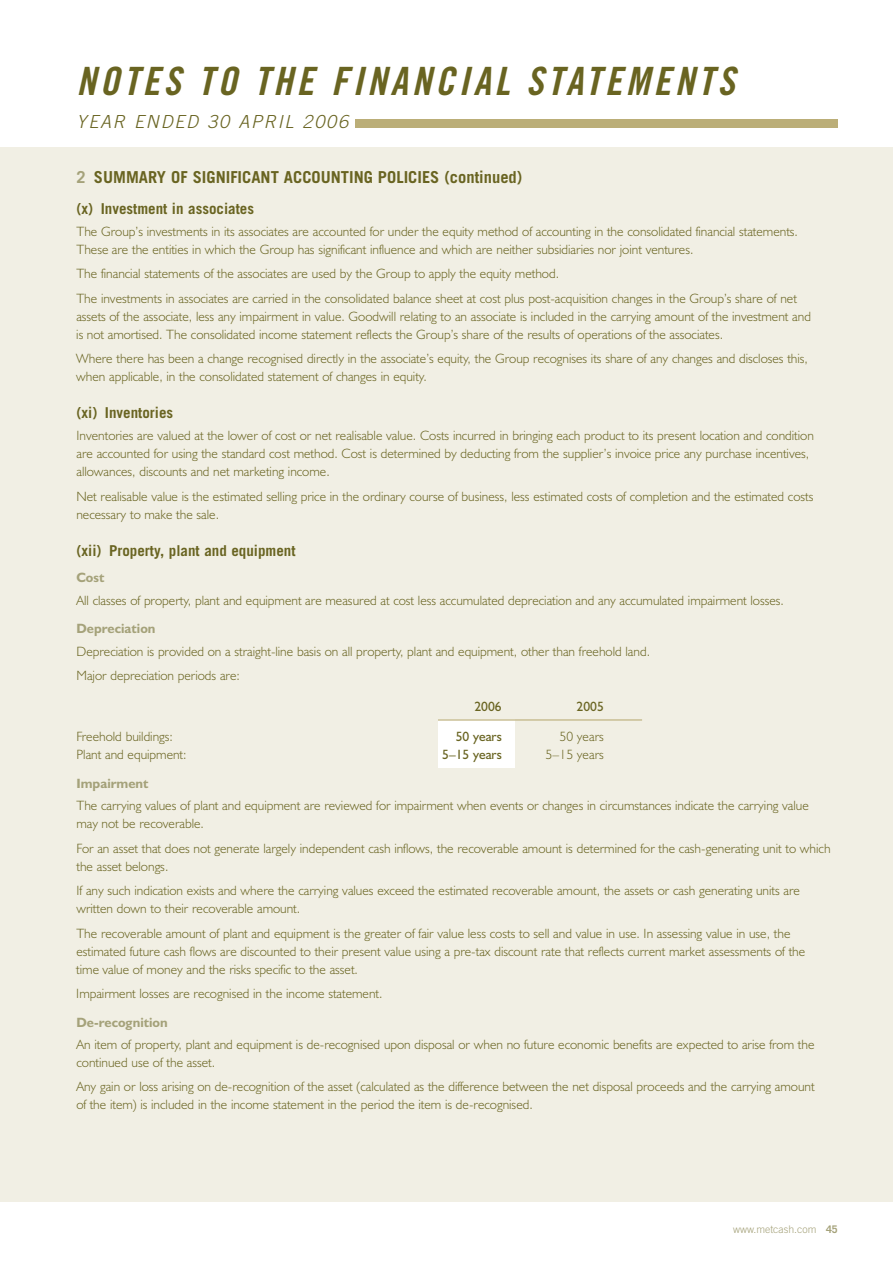
<style>
.page{position:relative;width:893px;height:1263px;background:#fff}
.page>*{position:absolute;margin:0;border:0;box-sizing:border-box;transform-origin:0 0}
.t1{font:39px "Trade Gothic Bold Cond Twenty Obl";letter-spacing:.1em;color:#696421}
.t2{font:italic 300 18px "Trade Gothic";letter-spacing:.1em;color:#696421}
.t3{font:700 16.5px "Trade Gothic";color:#696421}
.t4{font:700 15px "Trade Gothic";color:#696421}
.t5{font:300 13.5px/18px "Humanist 521 BT";color:#696421}
.t6{font:700 13.5px "Humanist 521 BT";color:#a5a27a}
.t7{font:13.5px "Humanist 521 BT";color:#696421}
.t8{font:300 10.5px "Trade Gothic";color:#a5a27a}
.s1{color:#a5a27a}
.s2{font-weight:700}
</style>
<div class="page">
<div style="left:0;top:147px;width:893px;height:1054px;background:#f1efe4"></div>
<div style="left:355px;top:119px;width:483px;height:9px;background:#bbae78"></div>
<div style="left:438px;top:720px;width:76px;height:48px;background:#fff"></div>
<hr style="left:438px;top:719px;width:204px;height:2px;background:#c9be93">
<h1 class="t1" style="left:77px;top:57px;width:660px">NOTES TO THE FINANCIAL STATEMENTS</h1>
<h2 class="t2" style="left:77px;top:110px;width:273px">YEAR ENDED 30 APRIL 2006</h2>
<p class="t3" style="left:77px;top:167px;width:447px"><span class="s1">2</span> Summary of significant accounting polici es (continued)</p>
<p class="t4" style="left:77px;top:199px;width:179px">(x) Investment in associates</p>
<p class="t5" style="left:76px;top:222px;width:723px">The Group’s investments in its associates are accounted for under the equity method of accounting in the consolidated financial statements.<br>These are the entities in which the Group has significant influence and which are neither subsidiaries nor joint ventures.</p>
<p class="t5" style="left:76px;top:261px;width:722px;line-height:24.5px">The financial statements of the associates are used by the Group to apply the equity method.<br>The investments in associates are carried in the consolidated balance sheet at cost plus post-acquisition changes in the Group’s share of net</p>
<p class="t5" style="left:76px;top:307px;width:736px">assets of the associate, less any impairment in value. Goodwill relating to an associate is included in the carrying amount of the investment and is not amortised. The consolidated income statement reflects the Group’s share of the results of operations of the associates.</p>
<p class="t5" style="left:76px;top:349px;width:733px">Where there has been a change recognised directly in the associate’s equity, the Group recognises its share of any changes and discloses this, when applicable, in the consolidated statement of changes in equity.</p>
<p class="t4" style="left:77px;top:404px;width:98px">(xi) Inventories</p>
<p class="t5" style="left:76px;top:426px;width:739px">Inventories are valued at the lower of cost or net realisable value. Costs incurred in bringing each product to its present location and condition are accounted for using the standard cost method. Cost is determined by deducting from the supplier’s invoice price any purchase incentives, allowances, discounts and net marketing income.</p>
<p class="t5" style="left:76px;top:487px;width:739px">Net realisable value is the estimated selling price in the ordinary course of business, less estimated costs of completion and the estimated costs necessary to make the sale.</p>
<p class="t4" style="left:77px;top:541px;width:221px">(xii) Property, plant and equipment</p>
<p class="t6" style="left:77px;top:569px;width:29px">Cost</p>
<p class="t5" style="left:77px;top:591px;width:709px">All classes of property, plant and equipment are measured at cost less accumulated depreciation and any accumulated impairment losses.</p>
<p class="t6" style="left:77px;top:620px;width:80px">Depreciation</p>
<p class="t5" style="left:76px;top:638px;width:575px;line-height:24.5px">Depreciation is provided on a straight-line basis on all property, plant and equipment, other than freehold land.<br>Major depreciation periods are:</p>
<p class="t7" style="left:474px;top:698px;width:29px">2006</p>
<p class="t7" style="left:577px;top:698px;width:29px">2005</p>
<p class="t5" style="left:77px;top:728px;width:98px">Freehold buildings:</p>
<p class="t7" style="left:456px;top:728px;width:47px">50 years</p>
<p class="t5" style="left:560px;top:728px;width:46px">50 years</p>
<p class="t5" style="left:77px;top:746px;width:112px">Plant and equipment:</p>
<p class="t7" style="left:442px;top:746px;width:61px">5–15 years</p>
<p class="t5" style="left:545px;top:746px;width:60px">5–15 years</p>
<p class="t6" style="left:77px;top:775px;width:73px">Impairment</p>
<p class="t5" style="left:76px;top:796px;width:734px">The carrying values of plant and equipment are reviewed for impairment when events or changes in circumstances indicate the carrying value may not be recoverable.</p>
<p class="t5" style="left:76px;top:839px;width:756px">For an asset that does not generate largely independent cash inflows, the recoverable amount is determined for the cash-generating unit to which the asset belongs.</p>
<p class="t5" style="left:76px;top:881px;width:725px">If any such indication exists and where the carrying values exceed the estimated recoverable amount, the assets or cash generating units are written down to their recoverable amount.</p>
<p class="t5" style="left:76px;top:924px;width:730px">The recoverable amount of plant and equipment is the greater of fair value less costs to sell and value in use. In assessing value in use, the estimated future cash flows are discounted to their present value using a pre-tax discount rate that reflects current market assessments of the time value of money and the risks specific to the asset.</p>
<p class="t5" style="left:76px;top:984px;width:308px">Impairment losses are recognised in the income statement.</p>
<p class="t6" style="left:77px;top:1013px;width:93px">De-recognition</p>
<p class="t5" style="left:76px;top:1035px;width:739px">An item of property, plant and equipment is de-recognised upon disposal or when no future economic benefits are expected to arise from the continued use of the asset.</p>
<p class="t5" style="left:76px;top:1077px;width:740px">Any gain or loss arising on de-recognition of the asset (calculated as the difference between the net disposal proceeds and the carrying amount of the item) is included in the income statement in the period the item is de-recognised.</p>
<p class="t8" style="left:733px;top:1223px;width:106px">www.metcash.com <span class="s2">45</span></p>
</div>
